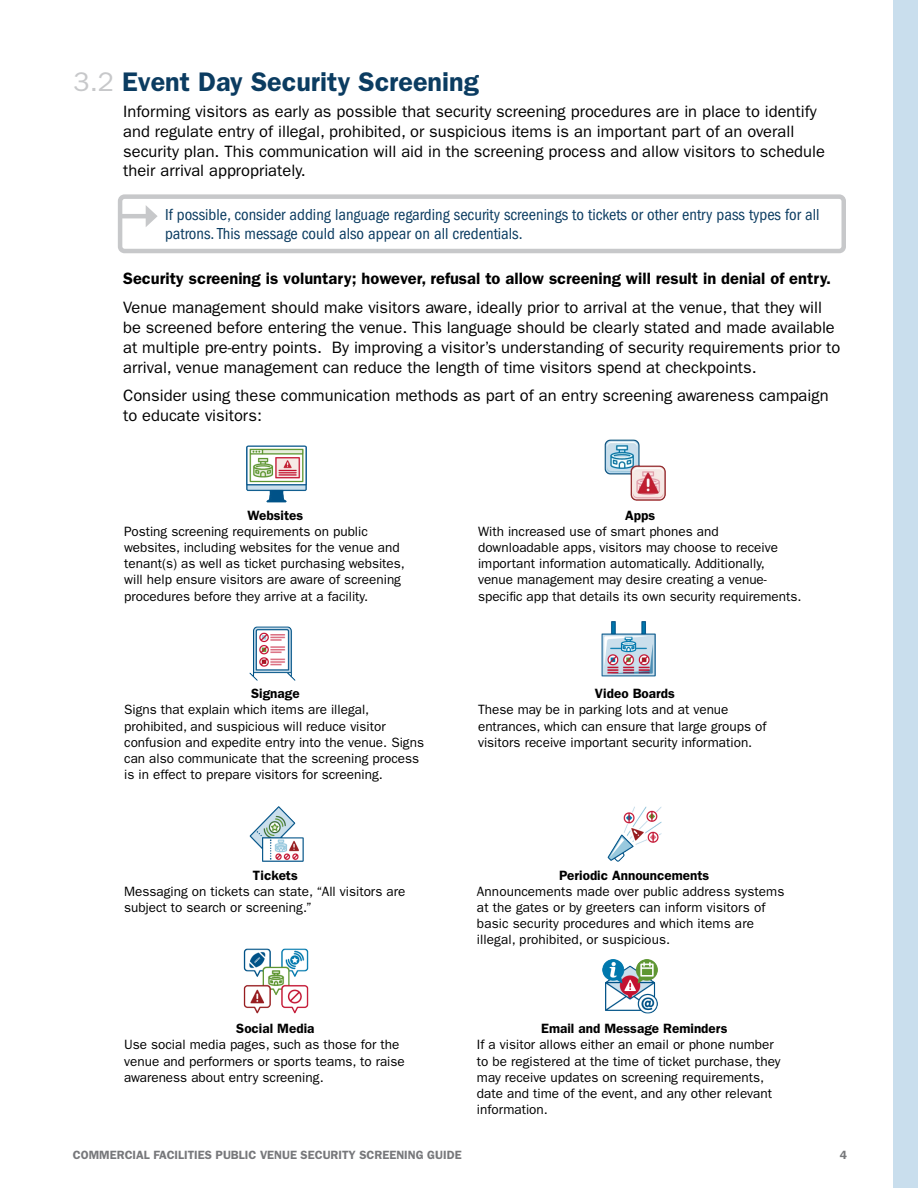
<style>
.page{position:relative;width:918px;height:1188px;background:#fff}
.page>*{position:absolute;margin:0;border:0;box-sizing:border-box;transform-origin:0 0}
.t1{font:600 27px "ITC Franklin Gothic Std";color:#0b3c61}
.t2{font:16.5px/19.8px "ITC Franklin Gothic Std";color:#000}
.t3{font:condensed 16.5px/19.8px "ITC Franklin Gothic Std";color:#0b3c61}
.t4{font:600 16.5px "ITC Franklin Gothic Std";color:#000}
.t5{font:13.5px/16.2px "ITC Franklin Gothic Std";color:#000}
.t6{font:600 13.5px "ITC Franklin Gothic Std";color:#000}
.t7{font:600 12px "ITC Franklin Gothic Std";color:#77787b}
.s1{font-weight:400;color:#c7c8ca}
</style>
<div class="page">
<div style="left:894px;top:0;width:24px;height:1188px;background:#c9deed"></div>
<div style="left:118px;top:194px;width:728px;height:59px;border:4px solid #c7c8ca;border-radius:4px"></div>
<hr style="left:119px;top:214px;width:31px;height:4px;background:#c7c8ca">
<svg style="left:146px;top:205px;width:12px;height:22px"></svg>
<img style="left:605px;top:440px;width:60px;height:60px">
<img style="left:249px;top:626px;width:47px;height:55px">
<img style="left:601px;top:622px;width:55px;height:54px">
<img style="left:249px;top:807px;width:55px;height:54px">
<img style="left:607px;top:807px;width:55px;height:54px">
<img style="left:243px;top:949px;width:65px;height:65px">
<img style="left:603px;top:959px;width:54px;height:55px">
<img style="left:246px;top:445px;width:61px;height:58px">
<h2 class="t1" style="left:74px;top:65px;width:407px"><span class="s1">3.2</span> Event Day Security Screening</h2>
<p class="t2" style="left:123px;top:102px;width:703px">Informing visitors as early as possible that security screening procedures are in place to identify and regulate entry of illegal, prohibited, or suspicious items is an important part of an overall security plan. This communication will aid in the screening process and allow visitors to schedule their arrival appropriately.</p>
<p class="t3" style="left:165px;top:204px;width:656px">If possible, consider adding language regarding security screenings to tickets or other entry pass types for all patrons. This message could also appear on all credentials.</p>
<p class="t4" style="left:123px;top:269px;width:710px">Security screening is voluntary; however, refusal to allow screening will result in denial of entry.</p>
<p class="t2" style="left:123px;top:298px;width:719px">Venue management should make visitors aware, ideally prior to arrival at the venue, that they will be screened before entering the venue. This language should be clearly stated and made available at multiple pre-entry points. By improving a visitor’s understanding of security requirements prior to arrival, venue management can reduce the length of time visitors spend at checkpoints.</p>
<p class="t2" style="left:123px;top:386px;width:707px">Consider using these communication methods as part of an entry screening awareness campaign to educate visitors:</p>
<p class="t6" style="left:248px;top:507px;width:57px">Websites</p>
<p class="t5" style="left:124px;top:523px;width:282px">Posting screening requirements on public websites, including websites for the venue and tenant(s) as well as ticket purchasing websites, will help ensure visitors are aware of screening procedures before they arrive at a facility.</p>
<p class="t6" style="left:251px;top:686px;width:50px">Signage</p>
<p class="t5" style="left:124px;top:702px;width:301px">Signs that explain which items are illegal, prohibited, and suspicious will reduce visitor confusion and expedite entry into the venue. Signs can also communicate that the screening process is in effect to prepare visitors for screening.</p>
<p class="t6" style="left:253px;top:867px;width:46px">Tickets</p>
<p class="t5" style="left:124px;top:883px;width:283px">Messaging on tickets can state, “All visitors are subject to search or screening.”</p>
<p class="t6" style="left:236px;top:1021px;width:80px">Social Media</p>
<p class="t5" style="left:124px;top:1037px;width:282px">Use social media pages, such as those for the venue and performers or sports teams, to raise awareness about entry screening.</p>
<p class="t6" style="left:625px;top:507px;width:31px">Apps</p>
<p class="t5" style="left:478px;top:523px;width:325px">With increased use of smart phones and downloadable apps, visitors may choose to receive important information automatically. Additionally, venue management may desire creating a venue&shy;specific app that details its own security requirements.</p>
<p class="t6" style="left:595px;top:686px;width:81px">Video Boards</p>
<p class="t5" style="left:478px;top:702px;width:290px">These may be in parking lots and at venue entrances, which can ensure that large groups of visitors receive important security information.</p>
<p class="t6" style="left:559px;top:867px;width:152px">Periodic Announcements</p>
<p class="t5" style="left:477px;top:883px;width:309px">Announcements made over public address systems at the gates or by greeters can inform visitors of basic security procedures and which items are illegal, prohibited, or suspicious.</p>
<p class="t6" style="left:541px;top:1021px;width:188px">Email and Message Reminders</p>
<p class="t5" style="left:477px;top:1037px;width:305px">If a visitor allows either an email or phone number to be registered at the time of ticket purchase, they may receive updates on screening requirements, date and time of the event, and any other relevant information.</p>
<p class="t7" style="left:73px;top:1148px;width:390px">COMMERCIAL FACILITIES PUBLIC VENUE SECURITY SCREENING GUIDE</p>
<p class="t7" style="left:840px;top:1148px;width:9px">4</p>
</div>
